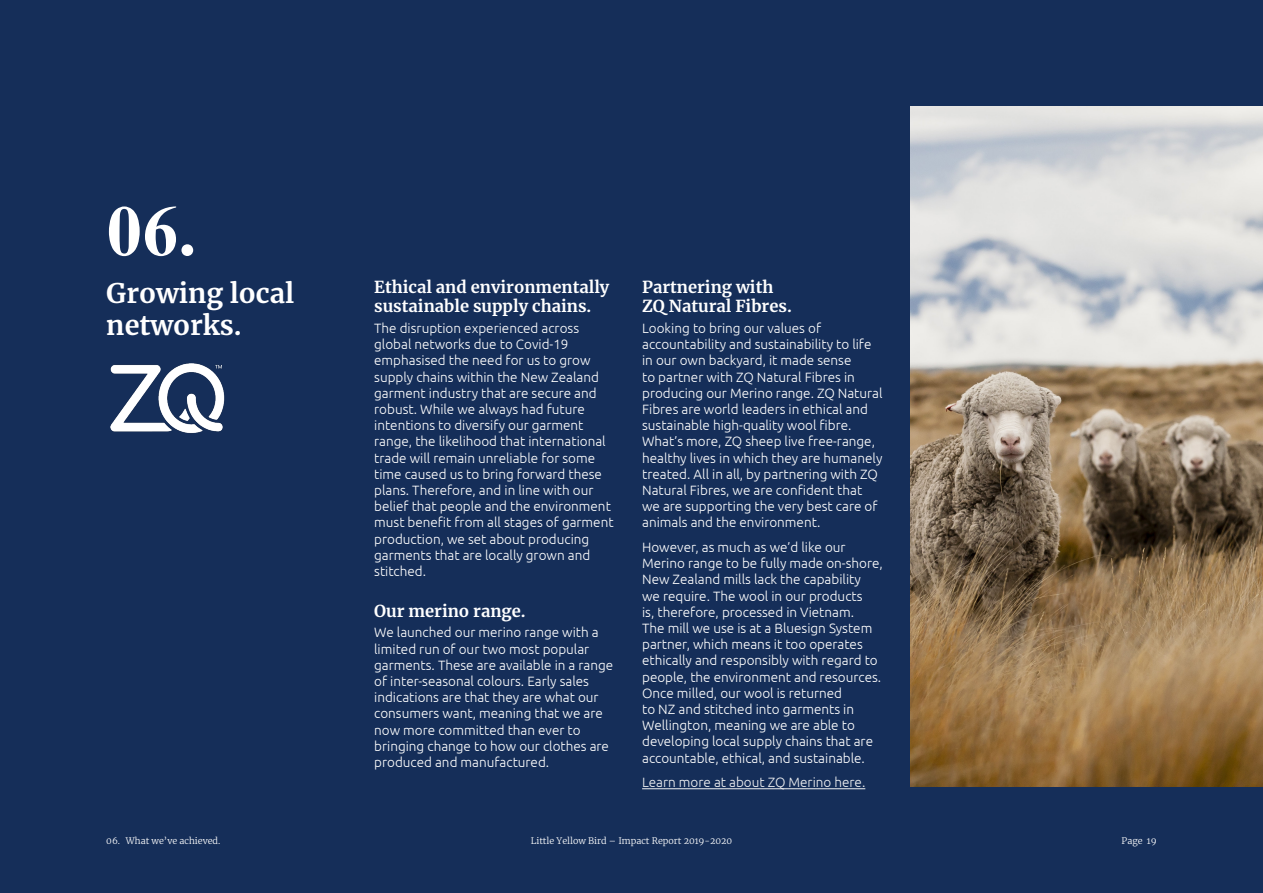
<style>
.page{position:relative;width:1263px;height:893px;background:#152e59}
.page>*{position:absolute;margin:0;border:0;box-sizing:border-box;transform-origin:0 0}
.N1_-_Numerals{font:700 72px "Times New Roman";color:#fff}
.H3_-_Sub_Heading{font:700 27px/32.4px "Merriweather";color:#fff}
.H4_-_Sub_Sub_Heading{font:700 16.5px/19.8px "Merriweather";color:#fff}
.B1_-_Body{font:300 13.5px/16.2px "Ubuntu";color:#fff}
.B1_-_Body-2{font:300 13.5px "Ubuntu";color:#f2f3f4}
.H5_-_Heading_Small{font:300 9px "Merriweather";color:#fff}
</style>
<div class="page">
<img style="left:110px;top:363px;width:115px;height:70px">
<hr style="left:642px;top:788px;width:223px;height:1px;background:#f2f3f4">
<img style="left:910px;top:106px;width:353px;height:681px">
<p class="N1_-_Numerals" style="left:106px;top:181px;width:91px">06.</p>
<p class="H3_-_Sub_Heading" style="left:106px;top:276px;width:190px">Growing local networks.</p>
<p class="H5_-_Heading_Small" style="left:106px;top:835px;width:15px">06.</p>
<p class="H5_-_Heading_Small" style="left:126px;top:835px;width:96px">What we’ve achieved.</p>
<p class="H4_-_Sub_Sub_Heading" style="left:374px;top:276px;width:237px">Ethical and environmentally sustainable supply chains.</p>
<p class="B1_-_Body" style="left:374px;top:320px;width:241px">The disruption experienced across global networks due to Covid-19 emphasised the need for us to grow supply chains within the New Zealand garment industry that are secure and robust. While we always had future intentions to diversify our garment range, the likelihood that international trade will remain unreliable for some time caused us to bring forward these plans. Therefore, and in line with our belief that people and the environment must benefit from all stages of garment production, we set about producing garments that are locally grown and stitched.</p>
<p class="H4_-_Sub_Sub_Heading" style="left:374px;top:601px;width:153px">Our merino range.</p>
<p class="B1_-_Body" style="left:374px;top:624px;width:241px">We launched our merino range with a limited run of our two most popular garments. These are available in a range of inter-seasonal colours. Early sales indications are that they are what our consumers want, meaning that we are now more committed than ever to bringing change to how our clothes are produced and manufactured.</p>
<p class="H4_-_Sub_Sub_Heading" style="left:642px;top:276px;width:151px">Partnering with<br>ZQ Natural Fibres.</p>
<p class="B1_-_Body" style="left:642px;top:320px;width:242px">Looking to bring our values of accountability and sustainability to life in our own backyard, it made sense<br>to partner with ZQ Natural Fibres in producing our Merino range. ZQ Natural Fibres are world leaders in ethical and sustainable high-quality wool fibre.<br>What’s more, ZQ sheep live free-range, healthy lives in which they are humanely treated. All in all, by partnering with ZQ Natural Fibres, we are confident that we are supporting the very best care of animals and the environment.</p>
<p class="B1_-_Body" style="left:642px;top:539px;width:242px">However, as much as we’d like our Merino range to be fully made on-shore, New Zealand mills lack the capability<br>we require. The wool in our products<br>is, therefore, processed in Vietnam.<br>The mill we use is at a Bluesign System partner, which means it too operates ethically and responsibly with regard to people, the environment and resources.<br>Once milled, our wool is returned<br>to NZ and stitched into garments in Wellington, meaning we are able to developing local supply chains that are accountable, ethical, and sustainable.</p>
<p class="B1_-_Body-2" style="left:642px;top:774px;width:225px">Learn more at about ZQ Merino here.</p>
<p class="H5_-_Heading_Small" style="left:531px;top:835px;width:203px">Little Yellow Bird – Impact Report 2019-2020</p>
<p class="H5_-_Heading_Small" style="left:1121px;top:835px;width:37px">Page 19</p>
</div>
